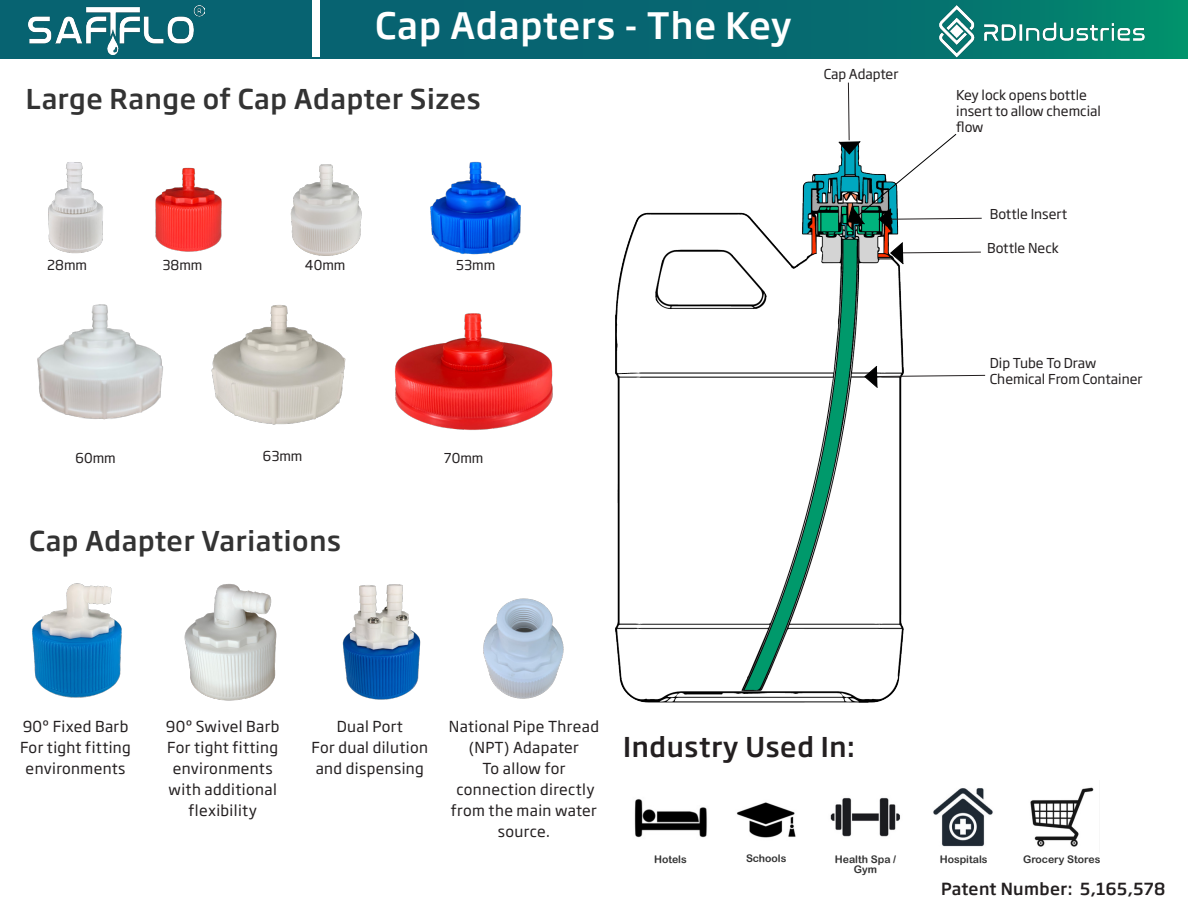
<style>
.page{position:relative;width:1188px;height:918px;background:#fff}
.page>*{position:absolute;margin:0;border:0;box-sizing:border-box;transform-origin:0 0}
.t1{font:500 36px "Soho Gothic Pro";letter-spacing:.025em;color:#fff}
.Body_Text{font:500 27px "Soho Gothic Pro";letter-spacing:.025em;color:#333}
.t2{font:500 27px "Soho Gothic Pro";letter-spacing:.025em;color:#231f20}
.t3{font:500 16.5px "Soho Gothic Pro";letter-spacing:.025em;color:#231f20}
.t4{font:15px/21px "Soho Gothic Pro";letter-spacing:.025em;color:#231f20;text-align:center}
.t5{font:13.5px/16.2px "Soho Gothic Pro";color:#231f20}
.Body_Text-2{font:10.5px/10.5px "Arial Rounded MT Bold";color:#333;text-align:center}
</style>
<div class="page">
<svg style="left:0;top:0;width:1188px;height:58px;background:#066870"></svg>
<div style="left:312px;top:0;width:8px;height:56px;background:#fff"></div>
<img style="left:48px;top:162px;width:55px;height:92px">
<img style="left:634px;top:799px;width:73px;height:39px">
<img style="left:736px;top:802px;width:60px;height:36px">
<img style="left:830px;top:797px;width:70px;height:40px">
<img style="left:933px;top:788px;width:60px;height:59px">
<img style="left:1030px;top:787px;width:64px;height:60px">
<img style="left:32px;top:583px;width:90px;height:115px">
<img style="left:615px;top:171px;width:288px;height:531px">
<svg style="left:890px;top:242px;width:91px;height:23px"></svg>
<svg style="left:864px;top:365px;width:122px;height:23px"></svg>
<img style="left:936px;top:0;width:211px;height:59px">
<svg style="left:838px;top:82px;width:144px;height:149px"></svg>
<img style="left:155px;top:167px;width:67px;height:85px">
<img style="left:290px;top:164px;width:72px;height:92px">
<img style="left:430px;top:161px;width:91px;height:94px">
<img style="left:37px;top:304px;width:126px;height:116px">
<img style="left:211px;top:305px;width:135px;height:120px">
<img style="left:394px;top:313px;width:159px;height:117px">
<img style="left:184px;top:584px;width:93px;height:117px">
<img style="left:342px;top:584px;width:79px;height:116px">
<img style="left:483px;top:598px;width:81px;height:101px">
<img style="left:29px;top:6px;width:175px;height:49px">
<p class="t1" style="left:375px;top:-3px;width:418px">Cap Adapters - The Key</p>
<p class="Body_Text" style="left:26px;top:78px;width:456px">Large Range of Cap Adapter Sizes</p>
<p class="t5" style="left:824px;top:65px;width:76px">Cap Adapter</p>
<p class="t5" style="left:47px;top:256px;width:41px">28mm</p>
<p class="t5" style="left:162px;top:256px;width:42px">38mm</p>
<p class="t5" style="left:305px;top:256px;width:42px">40mm</p>
<p class="t5" style="left:456px;top:256px;width:41px">53mm</p>
<p class="t5" style="left:263px;top:447px;width:41px">63mm</p>
<p class="t5" style="left:76px;top:450px;width:42px">60mm</p>
<p class="t5" style="left:444px;top:450px;width:41px">70mm</p>
<p class="Body_Text" style="left:29px;top:520px;width:313px">Cap Adapter Variations</p>
<p class="t5" style="left:956px;top:86px;width:146px">Key lock opens bottle insert to allow chemcial flow</p>
<p class="t5" style="left:990px;top:205px;width:79px">Bottle Insert</p>
<p class="t5" style="left:987px;top:239px;width:73px">Bottle Neck</p>
<p class="t5" style="left:990px;top:354px;width:108px">Dip Tube To Draw</p>
<p class="t5" style="left:990px;top:371px;width:154px">Chemical From Container</p>
<p class="t4" style="left:23px;top:715px;width:107px">90º Fixed Barb</p>
<p class="t4" style="left:20px;top:736px;width:112px">For tight fitting environments</p>
<p class="t4" style="left:166px;top:715px;width:115px">90º Swivel Barb</p>
<p class="t4" style="left:167px;top:736px;width:112px">For tight fitting environments with additional flexibility</p>
<p class="t4" style="left:337px;top:715px;width:68px">Dual Port</p>
<p class="t4" style="left:312px;top:736px;width:118px;text-align:left">For dual dilution and dispensing</p>
<p class="t4" style="left:449px;top:715px;width:152px">National Pipe Thread (NPT) Adapater</p>
<p class="t4" style="left:482px;top:757px;width:85px">To allow for</p>
<p class="t4" style="left:451px;top:778px;width:148px">connection directly from the main water source.</p>
<p class="t2" style="left:623px;top:725px;width:233px">Industry Used In:</p>
<p class="Body_Text-2" style="left:654px;top:853px;width:34px">Hotels</p>
<p class="Body_Text-2" style="left:746px;top:852px;width:42px">Schools</p>
<p class="Body_Text-2" style="left:835px;top:854px;width:63px">Health Spa /<br>Gym</p>
<p class="Body_Text-2" style="left:940px;top:854px;width:49px">Hospitals</p>
<p class="Body_Text-2" style="left:1023px;top:854px;width:79px">Grocery Stores</p>
<p class="t3" style="left:941px;top:875px;width:226px">Patent Number: 5,165,578</p>
</div>
